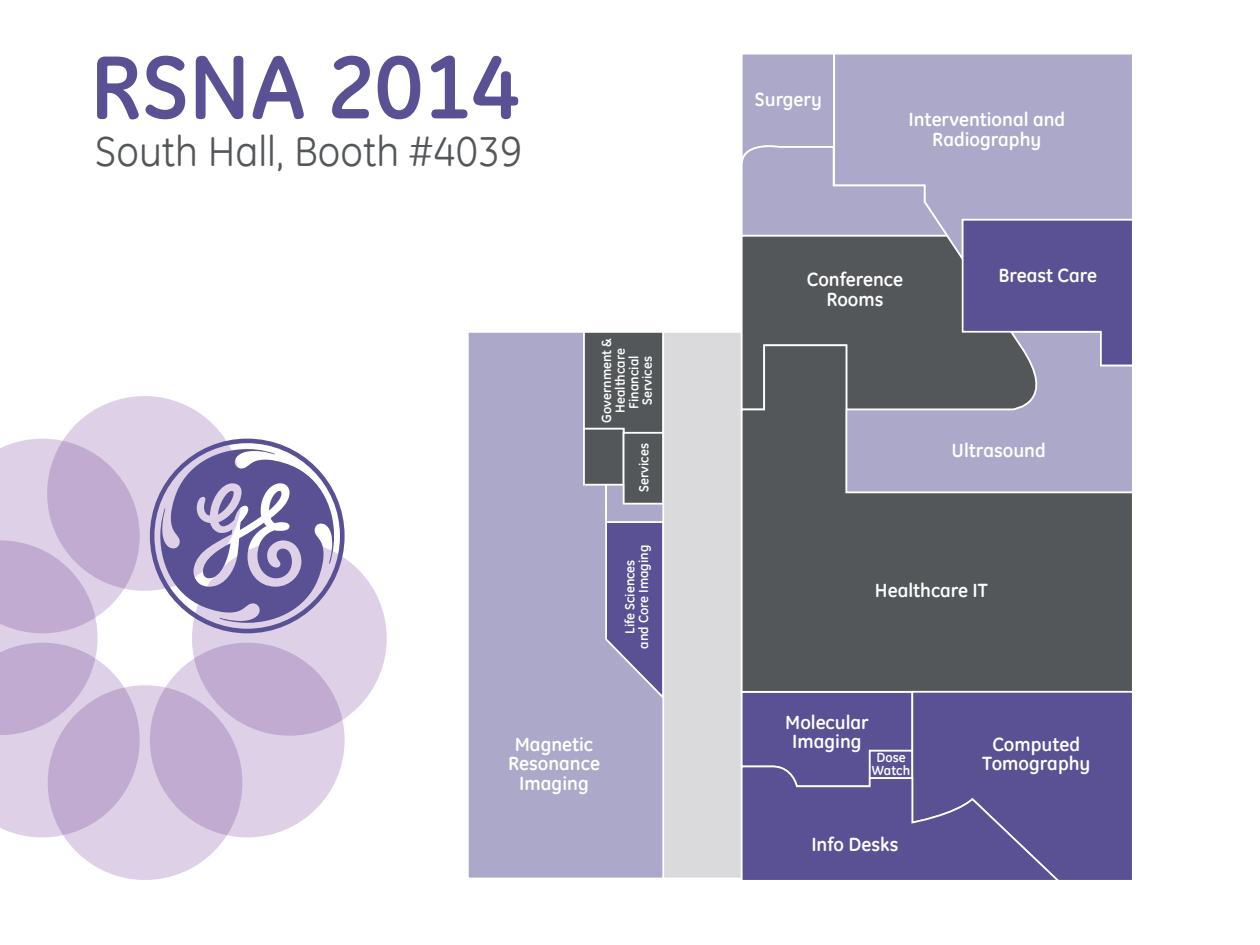
<style>
.page{position:relative;width:1260px;height:945px;background:#fff}
.page>*{position:absolute;margin:0;border:0;box-sizing:border-box;transform-origin:0 0}
.t1{font:700 91px "GE Inspira";color:#595194}
.t2{font:42px "GE Inspira";color:#545759}
.t3{font:700 19.25px/19.6px "GE Inspira";color:#fff;text-align:center}
.t4{font:700 13.3px/13.5px "GE Inspira";color:#fff;text-align:center}
</style>
<div class="page">
<div style="left:662px;top:331px;width:81px;height:548px;background:#dadadc;border:2px solid #fff"></div>
<div style="left:740px;top:494px;width:392px;height:196px;background:#545759"></div>
<svg style="left:468px;top:331px;width:197px;height:548px;background:#a3a0bc"></svg>
<svg style="left:604px;top:483px;width:61px;height:219px;background:#7d77a7"></svg>
<svg style="left:740px;top:54px;width:392px;height:440px;background:#8a88a3"></svg>
<div style="left:740px;top:690px;width:392px;height:190px;background:#595194"></div>
<svg style="left:0;top:396px;width:387px;height:484px"></svg>
<h1 class="t1" style="left:90px;top:28px;width:431px">RSNA 2014</h1>
<h2 class="t2" style="left:95px;top:124px;width:429px">South Hall, Booth #4039</h2>
<p class="t4" style="left:600px;top:423px;width:86px;rotate:-90deg">Government &amp;<br>Healthcare<br>Financial<br>Services</p>
<p class="t4" style="left:637px;top:492px;width:50px;rotate:-90deg">Services</p>
<p class="t4" style="left:623px;top:649px;width:105px;rotate:-90deg">Life Sciences<br>and Core Imaging</p>
<p class="t3" style="left:508px;top:734px;width:93px">Magnetic<br>Resonance<br>Imaging</p>
<p class="t3" style="left:755px;top:89px;width:69px">Surgery</p>
<p class="t3" style="left:908px;top:109px;width:158px">Interventional and<br>Radiography</p>
<p class="t3" style="left:807px;top:270px;width:98px">Conference<br>Rooms</p>
<p class="t3" style="left:998px;top:265px;width:100px">Breast Care</p>
<p class="t3" style="left:952px;top:440px;width:96px">Ultrasound</p>
<p class="t3" style="left:875px;top:580px;width:115px">Healthcare IT</p>
<p class="t3" style="left:785px;top:712px;width:85px">Molecular<br>Imaging</p>
<p class="t4" style="left:872px;top:751px;width:40px;line-height:12.2px">Dose<br>Watch</p>
<p class="t3" style="left:811px;top:834px;width:89px">Info Desks</p>
<p class="t3" style="left:982px;top:734px;width:110px">Computed<br>Tomography</p>
</div>
